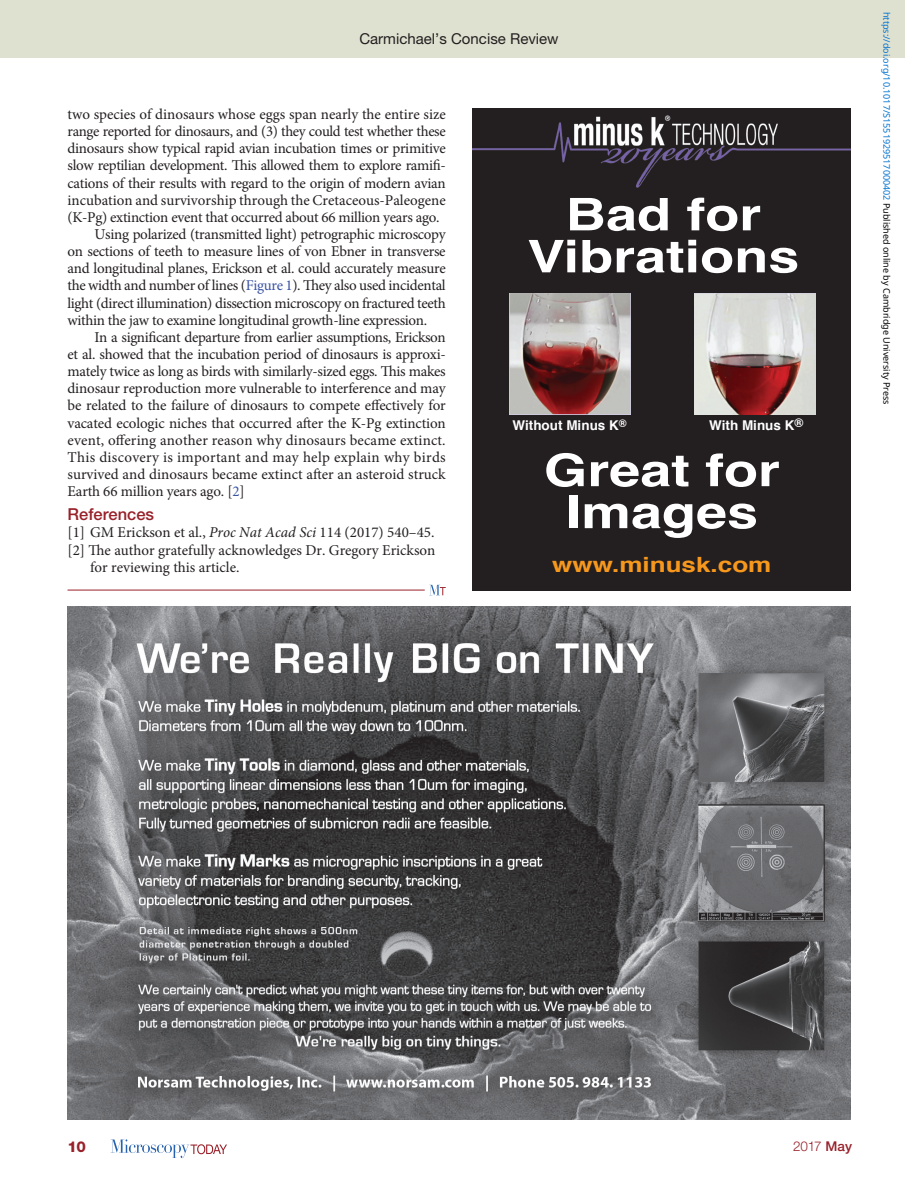
<style>
.page{position:relative;width:905px;height:1188px;background:#fff}
.page>*{position:absolute;margin:0;border:0;box-sizing:border-box;transform-origin:0 0}
.t1{font:700 45px/42px "Helvetica";color:#fff;text-align:center;scale:1.24 1}
.t2{font:700 21px "Helvetica";color:#f7981d;scale:1.24 1}
.t3{font:500 16.5px "Helvetica Neue LT Std";color:#98212a}
.t4{font:15px "Minion Pro";letter-spacing:-.02em;color:#231f20}
.t5{font:15px "Minion Pro";color:#231f20}
.t6{font:15px "Minion Pro";letter-spacing:.01em;color:#231f20}
.t7{font:15px "Minion Pro";letter-spacing:.02em;color:#231f20}
.t8{font:15px "Helvetica Neue LT Std";color:#231f20}
.t9{font:800 15px "Helvetica Neue LT Std";color:#98212a}
.t10{font:700 13.5px "Helvetica";color:#fff}
.t11{font:300 13.5px "Helvetica Neue LT Std";color:#98212a}
.t12{font:9px "Noto Sans";color:#0172cf}
.s1{color:#3a53a3}
.s2{font-style:italic}
.s3{color:#000}
.s4{font-weight:500}
</style>
<div class="page">
<div style="left:0;top:0;width:904px;height:58px;background:#dfe1d0"></div>
<svg style="left:111px;top:1139px;width:116px;height:19px"></svg>
<hr style="left:68px;top:590px;width:356px;height:1px;background:#98212a">
<svg style="left:430px;top:585px;width:15px;height:10px"></svg>
<div style="left:472px;top:108px;width:378px;height:482px;background:#231f20"></div>
<img style="left:509px;top:294px;width:122px;height:121px">
<img style="left:694px;top:294px;width:121px;height:121px">
<img style="left:472px;top:115px;width:378px;height:73px">
<img style="left:68px;top:606px;width:782px;height:513px">
<p class="t8" style="left:359px;top:30px;width:201px">Carmichael’s Concise Review</p>
<p class="t5" style="left:68px;top:104px;width:379px">two species of dinosaurs whose eggs span nearly the entire size</p>
<p class="t4" style="left:68px;top:121px;width:379px">range reported for dinosaurs, and (3) they could test whether these</p>
<p class="t4" style="left:68px;top:138px;width:380px">dinosaurs show typical rapid avian incubation times or primitive</p>
<p class="t4" style="left:68px;top:156px;width:379px">slow reptilian development. This allowed them to explore ramifi-</p>
<p class="t4" style="left:68px;top:173px;width:379px">cations of their results with regard to the origin of modern avian</p>
<p class="t5" style="left:68px;top:190px;width:380px">incubation and survivorship through the Cretaceous-Paleogene</p>
<p class="t4" style="left:68px;top:207px;width:373px">(K-Pg) extinction event that occurred about 66 million years ago.</p>
<p class="t4" style="left:94px;top:224px;width:352px">Using polarized (transmitted light) petrographic microscopy</p>
<p class="t4" style="left:68px;top:241px;width:379px">on sections of teeth to measure lines of von Ebner in transverse</p>
<p class="t4" style="left:68px;top:258px;width:379px">and longitudinal planes, Erickson et al. could accurately measure</p>
<p class="t4" style="left:68px;top:276px;width:380px">the width and number of lines (<span class="s1">Figure 1</span>). They also used incidental</p>
<p class="t4" style="left:68px;top:293px;width:379px">light (direct illumination) dissection microscopy on fractured teeth</p>
<p class="t4" style="left:68px;top:310px;width:361px">within the jaw to examine longitudinal growth-line expression.</p>
<p class="t4" style="left:94px;top:327px;width:353px">In a significant departure from earlier assumptions, Erickson</p>
<p class="t4" style="left:68px;top:344px;width:380px">et al. showed that the incubation period of dinosaurs is approxi-</p>
<p class="t4" style="left:68px;top:361px;width:379px">mately twice as long as birds with similarly-sized eggs. This makes</p>
<p class="t4" style="left:68px;top:378px;width:380px">dinosaur reproduction more vulnerable to interference and may</p>
<p class="t4" style="left:68px;top:396px;width:379px">be related to the failure of dinosaurs to compete effectively for</p>
<p class="t4" style="left:68px;top:413px;width:379px">vacated ecologic niches that occurred after the K-Pg extinction</p>
<p class="t6" style="left:68px;top:430px;width:379px">event, offering another reason why dinosaurs became extinct.</p>
<p class="t7" style="left:68px;top:447px;width:380px">This discovery is important and may help explain why birds</p>
<p class="t5" style="left:68px;top:464px;width:379px">survived and dinosaurs became extinct after an asteroid struck</p>
<p class="t4" style="left:68px;top:481px;width:179px">Earth 66 million years ago. [<span class="s1">2</span>]</p>
<p class="t3" style="left:68px;top:504px;width:88px">References</p>
<p class="t5" style="left:68px;top:523px;width:368px">[1] GM Erickson et al., <span class="s2">Proc Nat Acad Sci</span> 114 (2017) 540–45.</p>
<p class="t5" style="left:68px;top:540px;width:369px">[2] The author gratefully acknowledges Dr. Gregory Erickson</p>
<p class="t5" style="left:90px;top:557px;width:151px">for reviewing this article.</p>
<h1 class="t1" style="left:527px;top:194px;width:221px">Bad for<br>Vibrations</h1>
<p class="t10" style="left:512px;top:414px;width:116px">Without Minus K<sup>®</sup></p>
<p class="t10" style="left:709px;top:414px;width:96px">With Minus K<sup>®</sup></p>
<h1 class="t1" style="left:544px;top:450px;width:192px">Great for<br>Images</h1>
<h2 class="t2" style="left:552px;top:548px;width:178px">www.minusk.com</h2>
<p class="t12" style="left:893px;top:12px;width:394px;rotate:90deg">https://doi.org/10.1017/S1551929517000402 <span class="s3">Published online by Cambridge University Press</span></p>
<p class="t9" style="left:68px;top:1138px;width:20px">10</p>
<p class="t11" style="left:793px;top:1138px;width:60px">2017 <span class="s4">May</span></p>
</div>
